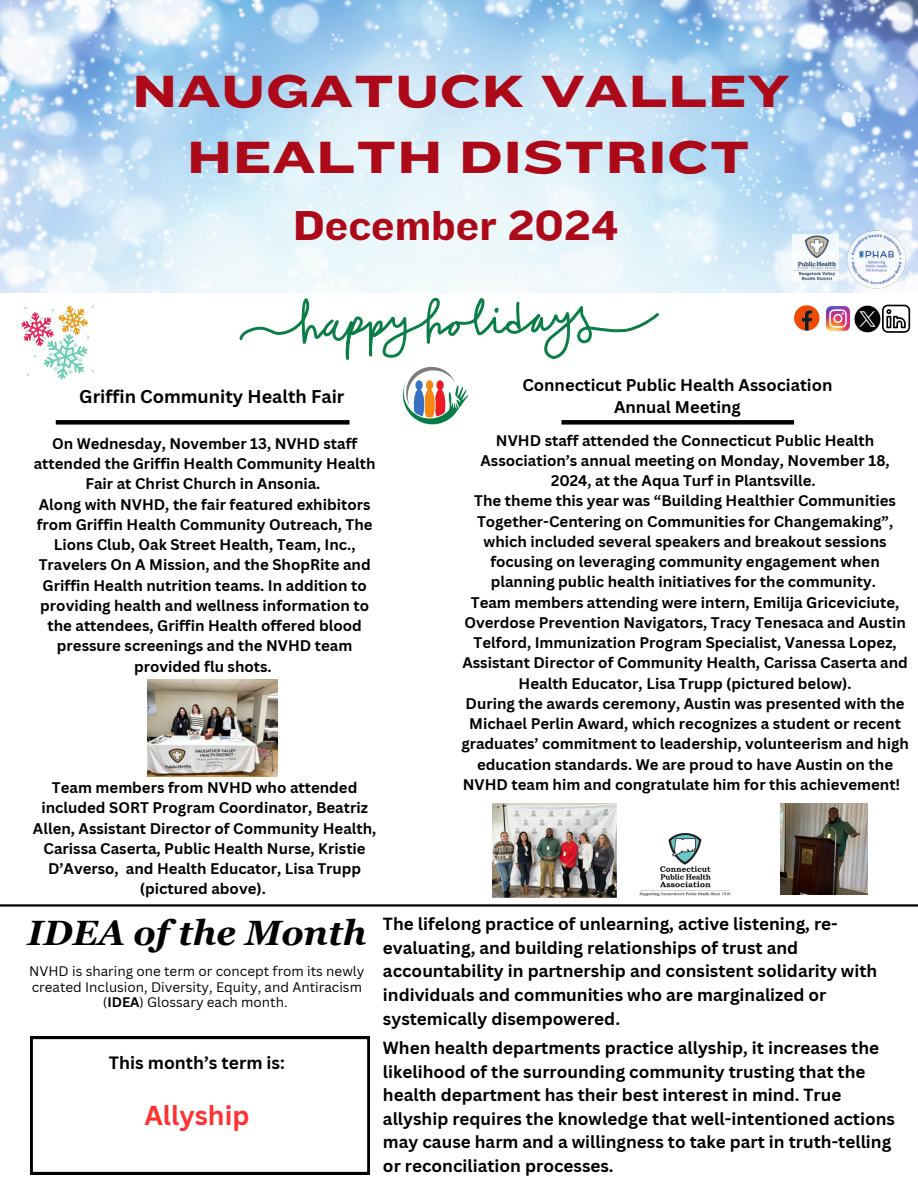
<style>
.page{position:relative;width:918px;height:1188px;background:#fff}
.page>*{position:absolute;margin:0;border:0;box-sizing:border-box;transform-origin:0 0}
.t1{font:46.95px/65.2px "Knockout 54";letter-spacing:.02em;color:#ac0a19;text-align:center}
.t2{font:43.5px "Knockout 52";color:#ac0a19}
.t3{font:italic 700 35.1px "Georgia Pro";color:#000}
.t4{font:700 26.55px "Canva Sans";color:#ff3131}
.t5{font:700 18px "Canva Sans";color:#000}
.t6{font:700 17.4px "Canva Sans";color:#000}
.t7{font:700 17.1px/23.7px "Canva Sans";color:#000}
.t8{font:700 16.5px/22.5px "Canva Sans";color:#000;text-align:center}
.t9{font:700 15px/20.2px "Canva Sans";color:#000;text-align:center}
.t10{font:13.5px/15.8px "Canva Sans";color:#000;text-align:center}
.s1{font-weight:700}
</style>
<div class="page">
<img style="left:0;top:0;width:918px;height:292px">
<svg style="left:794px;top:305px;width:25px;height:26px"></svg>
<img style="left:826px;top:307px;width:19px;height:23px">
<img style="left:845px;top:304px;width:44px;height:29px">
<svg style="left:882px;top:305px;width:28px;height:28px"></svg>
<hr style="left:0;top:904px;width:918px;height:3px;background:#000">
<img style="left:845px;top:230px;width:62px;height:59px">
<img style="left:793px;top:234px;width:46px;height:46px">
<div style="left:56px;top:420px;width:294px;height:5px;background:#000"></div>
<div style="left:561px;top:420px;width:233px;height:5px;background:#000"></div>
<svg style="left:239px;top:298px;width:420px;height:127px"></svg>
<img style="left:148px;top:680px;width:129px;height:97px">
<img style="left:492px;top:804px;width:124px;height:93px">
<img style="left:639px;top:833px;width:91px;height:62px">
<img style="left:780px;top:804px;width:88px;height:91px">
<svg style="left:21px;top:305px;width:73px;height:75px"></svg>
<svg style="left:31px;top:1037px;width:338px;height:137px"></svg>
<h1 class="t1" style="left:132px;top:58px;width:658px">NAUGATUCK VALLEY<br>HEALTH DISTRICT</h1>
<p class="t2" style="left:293px;top:198px;width:327px">December 2024</p>
<p class="t5" style="left:79px;top:384px;width:267px">Griffin Community Health Fair</p>
<p class="t9" style="left:34px;top:433px;width:343px">On Wednesday, November 13, NVHD staff attended the Griffin Health Community Health Fair at Christ Church in Ansonia.<br>Along with NVHD, the fair featured exhibitors from Griffin Health Community Outreach, The Lions Club, Oak Street Health, Team, Inc., Travelers On A Mission, and the ShopRite and Griffin Health nutrition teams. In addition to providing health and wellness information to the attendees, Griffin Health offered blood pressure screenings and the NVHD team provided flu shots.</p>
<p class="t9" style="left:33px;top:777px;width:345px">Team members from NVHD who attended included SORT Program Coordinator, Beatriz Allen, Assistant Director of Community Health, Carissa Caserta, Public Health Nurse, Kristie D’Averso, and Health Educator, Lisa Trupp (pictured above).</p>
<p class="t8" style="left:522px;top:373px;width:312px">Connecticut Public Health Association<br>Annual Meeting</p>
<p class="t9" style="left:461px;top:430px;width:449px">NVHD staff attended the Connecticut Public Health Association’s annual meeting on Monday, November 18, 2024, at the Aqua Turf in Plantsville.<br>The theme this year was “Building Healthier Communities Together-Centering on Communities for Changemaking”, which included several speakers and breakout sessions focusing on leveraging community engagement when planning public health initiatives for the community.<br>Team members attending were intern, Emilija Griceviciute, Overdose Prevention Navigators, Tracy Tenesaca and Austin Telford, Immunization Program Specialist, Vanessa Lopez, Assistant Director of Community Health, Carissa Caserta and Health Educator, Lisa Trupp (pictured below).<br>During the awards ceremony, Austin was presented with the Michael Perlin Award, which recognizes a student or recent graduates’ commitment to leadership, volunteerism and high education standards. We are proud to have Austin on the NVHD team him and congratulate him for this achievement!</p>
<h2 class="t3" style="left:28px;top:913px;width:340px">IDEA of the Month</h2>
<p class="t10" style="left:29px;top:963px;width:337px">NVHD is sharing one term or concept from its newly created Inclusion, Diversity, Equity, and Antiracism (<span class="s1">IDEA</span>) Glossary each month.</p>
<p class="t6" style="left:109px;top:1051px;width:178px">This month’s term is:</p>
<p class="t4" style="left:144px;top:1097px;width:107px">Allyship</p>
<p class="t7" style="left:383px;top:912px;width:496px">The lifelong practice of unlearning, active listening, re&shy;evaluating, and building relationships of trust and accountability in partnership and consistent solidarity with individuals and communities who are marginalized or systemically disempowered.</p>
<p class="t7" style="left:383px;top:1035px;width:514px">When health departments practice allyship, it increases the likelihood of the surrounding community trusting that the health department has their best interest in mind. True allyship requires the knowledge that well-intentioned actions may cause harm and a willingness to take part in truth-telling or reconciliation processes.</p>
</div>
